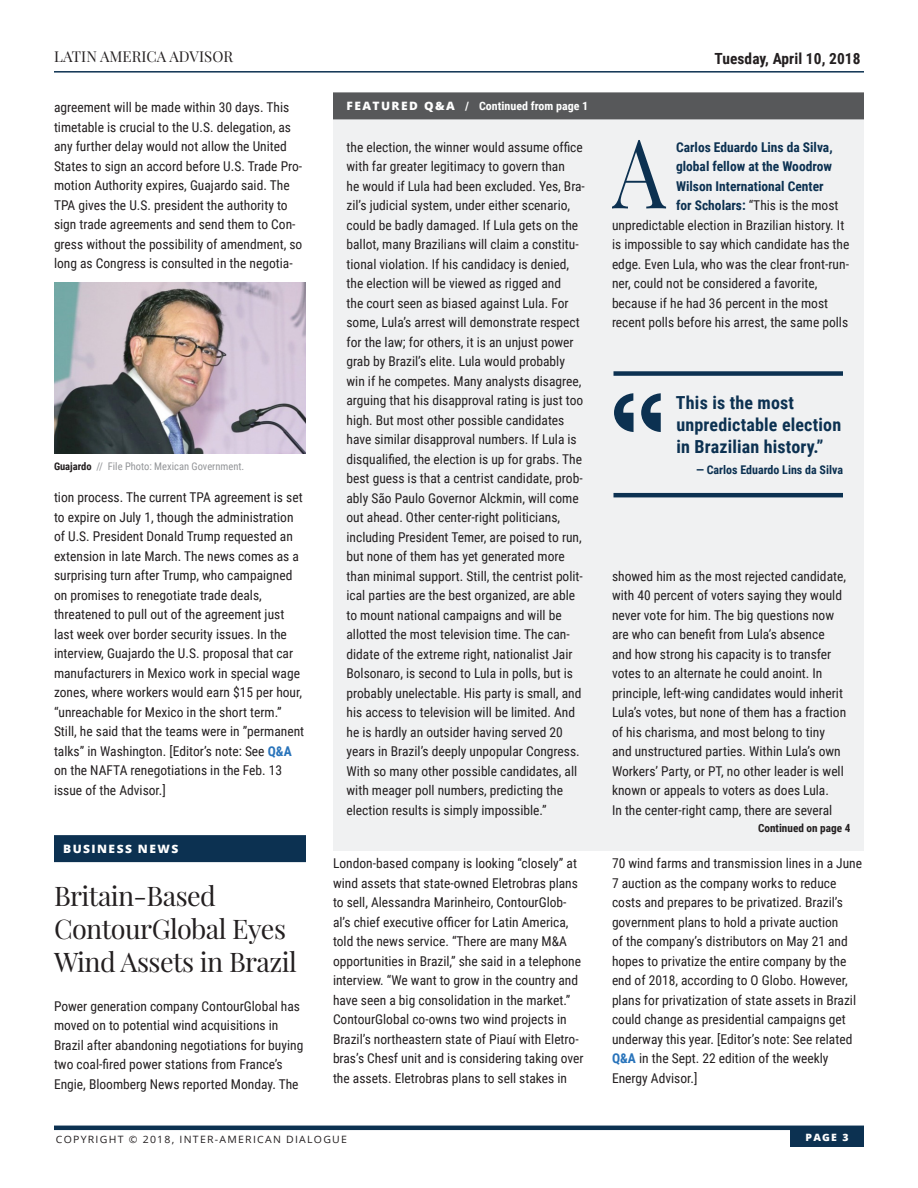
<style>
.page{position:relative;width:918px;height:1188px;background:#fff}
.page>*{position:absolute;margin:0;border:0;box-sizing:border-box;transform-origin:0 0}
.Answer_Text_-_Drop_C{font:96.15px "Playfair Display";color:#0c3151;scale:.88 1}
.Subhead_18pt{font:27px/33px "Playfair Display";letter-spacing:-.02em;color:#231f20}
.New_-_Block_Quote_Te{font:700 18px/21.6px "Roboto Condensed";letter-spacing:.01em;color:#0c3151}
.t1{font:700 15.3px "Roboto Condensed";letter-spacing:.005em;color:#231f20}
.t2{font:15px "Playfair Display";letter-spacing:.005em;color:#231f20}
.Answer_Text_-_Drop_C-2{font:13.5px/19.5px "Roboto Condensed";color:#231f20}
.Subhead_18pt-2{font:13.5px/19.5px "Roboto Condensed";color:#231f20}
.Answer_Text_-_Drop_C-3{font:700 13.5px "Roboto Condensed";color:#0c3151}
.Quote_-_Name{font:700 12px "Roboto Condensed";color:#0c3151}
.Sections_With_Dark_G{font:700 11.55px "Roboto Condensed";color:#fff;scale:1.04 1}
.Sections_-_with_Blue{font:800 11.55px "Open Sans";letter-spacing:.12em;color:#fff;scale:1.04 1}
.Continued_On_Text{font:700 11.25px "Roboto Condensed";color:#231f20}
.Photo_caption{font:10.5px "Roboto Condensed";color:#939598}
.t3{font:10.05px "Open Sans";letter-spacing:.12em;color:#231f20;scale:1.04 1}
.t4{font:800 10.05px "Open Sans";color:#fff;scale:1.04 1}
.s1{font-weight:700;color:#231f20}
.s2{font-weight:700;color:#2873ba}
.s3{font-family:"Open Sans";font-weight:800}
.s4{font-weight:700;color:#0c3151}
</style>
<div class="page">
<hr style="left:54px;top:1126px;width:810px;height:4px;background:#0c3151">
<div style="left:790px;top:1129px;width:74px;height:18px;background:#0c3151"></div>
<hr style="left:54px;top:71px;width:810px;height:2px;background:#0c3151">
<div style="left:54px;top:835px;width:252px;height:27px;background:#0c3151"></div>
<div style="left:333px;top:117px;width:531px;height:733px;background:#f0f1f2"></div>
<div style="left:333px;top:92px;width:531px;height:27px;background:#57585a"></div>
<img style="left:54px;top:282px;width:252px;height:172px">
<div style="left:614px;top:371px;width:229px;height:5px;background:#0c3151"></div>
<hr style="left:614px;top:493px;width:229px;height:4px;background:#0c3151">
<svg style="left:614px;top:393px;width:20px;height:39px"></svg>
<svg style="left:641px;top:393px;width:20px;height:39px"></svg>
<p class="t2" style="left:54px;top:47px;width:181px">LATIN AMERICA ADVISOR</p>
<p class="Subhead_18pt-2" style="left:54px;top:97px;width:250px">agreement will be made within 30 days. This timetable is crucial to the U.S. delegation, as any further delay would not allow the United States to sign an accord before U.S. Trade Pro&shy;motion Authority expires, Guajardo said. The TPA gives the U.S. president the authority to sign trade agreements and send them to Con&shy;gress without the possibility of amendment, so long as Congress is consulted in the negotia-</p>
<p class="Photo_caption" style="left:54px;top:459px;width:192px"><span class="s1">Guajardo</span> // File Photo: Mexican Government.</p>
<p class="Subhead_18pt-2" style="left:54px;top:487px;width:252px">tion process. The current TPA agreement is set to expire on July 1, though the administration of U.S. President Donald Trump requested an extension in late March. The news comes as a surprising turn after Trump, who campaigned on promises to renegotiate trade deals, threatened to pull out of the agreement just last week over border security issues. In the interview, Guajardo the U.S. proposal that car manufacturers in Mexico work in special wage zones, where workers would earn $15 per hour, “unreachable for Mexico in the short term.” Still, he said that the teams were in ”permanent talks” in Washington. [Editor’s note: See <span class="s2">Q&amp;A </span>on the NAFTA renegotiations in the Feb. 13 issue of the Advisor.]</p>
<p class="Sections_-_with_Blue" style="left:63px;top:840px;width:112px">BUSINESS NEWS</p>
<p class="Subhead_18pt" style="left:54px;top:879px;width:244px">Britain-Based<br>ContourGlobal Eyes<br>Wind Assets in Brazil</p>
<p class="Subhead_18pt-2" style="left:54px;top:996px;width:251px">Power generation company ContourGlobal has moved on to potential wind acquisitions in Brazil after abandoning negotiations for buying two coal-fired power stations from France’s Engie, Bloomberg News reported Monday. The</p>
<p class="Sections_With_Dark_G" style="left:346px;top:98px;width:234px"><span class="s3">FEATURED Q&amp;A</span> / Continued from page 1</p>
<p class="t1" style="left:715px;top:47px;width:147px">Tuesday, April 10, 2018</p>
<p class="Answer_Text_-_Drop_C-2" style="left:346px;top:136px;width:240px">the election, the winner would assume office with far greater legitimacy to govern than<br>he would if Lula had been excluded. Yes, Bra&shy;zil’s judicial system, under either scenario, could be badly damaged. If Lula gets on the ballot, many Brazilians will claim a constitu&shy;tional violation. If his candidacy is denied, the election will be viewed as rigged and<br>the court seen as biased against Lula. For some, Lula’s arrest will demonstrate respect for the law; for others, it is an unjust power grab by Brazil’s elite. Lula would probably win if he competes. Many analysts disagree, arguing that his disapproval rating is just too high. But most other possible candidates have similar disapproval numbers. If Lula is disqualified, the election is up for grabs. The best guess is that a centrist candidate, prob&shy;ably São Paulo Governor Alckmin, will come out ahead. Other center-right politicians, including President Temer, are poised to run, but none of them has yet generated more than minimal support. Still, the centrist polit&shy;ical parties are the best organized, are able to mount national campaigns and will be allotted the most television time. The can&shy;didate of the extreme right, nationalist Jair Bolsonaro, is second to Lula in polls, but is probably unelectable. His party is small, and his access to television will be limited. And he is hardly an outsider having served 20 years in Brazil’s deeply unpopular Congress.<br>With so many other possible candidates, all with meager poll numbers, predicting the election results is simply impossible.”</p>
<p class="Answer_Text_-_Drop_C" style="left:613px;top:112px;width:62px">A</p>
<p class="Answer_Text_-_Drop_C-3" style="left:676px;top:137px;width:158px">Carlos Eduardo Lins da Silva,</p>
<p class="Answer_Text_-_Drop_C-3" style="left:676px;top:157px;width:157px">global fellow at the Woodrow</p>
<p class="Answer_Text_-_Drop_C-3" style="left:676px;top:176px;width:149px">Wilson International Center</p>
<p class="Answer_Text_-_Drop_C-2" style="left:676px;top:195px;width:164px"><span class="s4">for Scholars:</span> “This is the most</p>
<p class="Answer_Text_-_Drop_C-2" style="left:612px;top:214px;width:234px">unpredictable election in Brazilian history. It</p>
<p class="Answer_Text_-_Drop_C-2" style="left:612px;top:234px;width:239px">is impossible to say which candidate has the</p>
<p class="Answer_Text_-_Drop_C-2" style="left:612px;top:253px;width:239px">edge. Even Lula, who was the clear front-run-</p>
<p class="Answer_Text_-_Drop_C-2" style="left:612px;top:273px;width:207px">ner, could not be considered a favorite,</p>
<p class="Answer_Text_-_Drop_C-2" style="left:612px;top:292px;width:218px">because if he had 36 percent in the most</p>
<p class="Answer_Text_-_Drop_C-2" style="left:612px;top:312px;width:238px">recent polls before his arrest, the same polls</p>
<p class="New_-_Block_Quote_Te" style="left:676px;top:392px;width:167px">This is the most unpredictable election in Brazilian history.”</p>
<p class="Quote_-_Name" style="left:696px;top:461px;width:148px">— Carlos Eduardo Lins da Silva</p>
<p class="Answer_Text_-_Drop_C-2" style="left:612px;top:565px;width:236px">showed him as the most rejected candidate, with 40 percent of voters saying they would never vote for him. The big questions now are who can benefit from Lula’s absence and how strong his capacity is to transfer votes to an alternate he could anoint. In principle, left-wing candidates would inherit Lula’s votes, but none of them has a fraction of his charisma, and most belong to tiny and unstructured parties. Within Lula’s own Workers’ Party, or PT, no other leader is well known or appeals to voters as does Lula.<br>In the center-right camp, there are several</p>
<p class="Continued_On_Text" style="left:758px;top:820px;width:94px">Continued on page 4</p>
<p class="Subhead_18pt-2" style="left:333px;top:853px;width:252px">London-based company is looking “closely” at wind assets that state-owned Eletrobras plans to sell, Alessandra Marinheiro, ContourGlob&shy;al’s chief executive officer for Latin America, told the news service. “There are many M&amp;A opportunities in Brazil,” she said in a telephone interview. “We want to grow in the country and have seen a big consolidation in the market.” ContourGlobal co-owns two wind projects in Brazil’s northeastern state of Piauí with Eletro&shy;bras’s Chesf unit and is considering taking over the assets. Eletrobras plans to sell stakes in</p>
<p class="Subhead_18pt-2" style="left:612px;top:853px;width:252px">70 wind farms and transmission lines in a June 7 auction as the company works to reduce costs and prepares to be privatized. Brazil’s government plans to hold a private auction<br>of the company’s distributors on May 21 and hopes to privatize the entire company by the end of 2018, according to O Globo. However, plans for privatization of state assets in Brazil could change as presidential campaigns get underway this year. [Editor’s note: See related <span class="s2">Q&amp;A</span> in the Sept. 22 edition of the weekly Energy Advisor.]</p>
<p class="t3" style="left:56px;top:1132px;width:281px">COPYRIGHT © 2018, INTER-AMERICAN DIALOGUE</p>
<p class="t4" style="left:806px;top:1129px;width:43px">PAGE 3</p>
</div>
